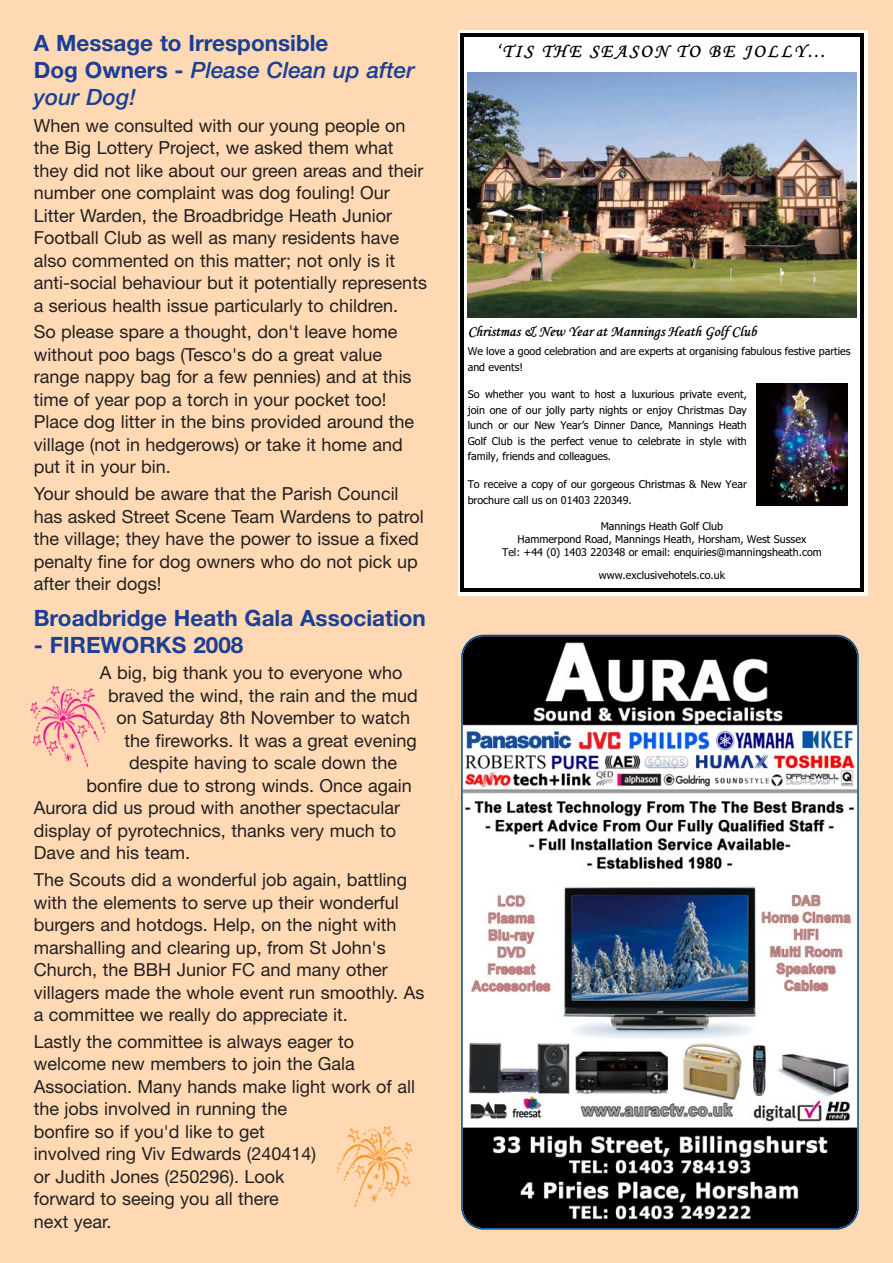
<style>
.page{position:relative;width:893px;height:1263px;background:#fff}
.page>*{position:absolute;margin:0;border:0;box-sizing:border-box;transform-origin:0 0}
.t1{font:700 22.5px/27px "Helvetica Neue";color:#1b3f94}
.t2{font:19.2px "TTE1 B8 D4 D8 o 00+WYUVCB";letter-spacing:.115em;color:#020000}
.t3{font:18px/22.5px "Helvetica Neue";color:#231f20}
.t4{font:15px "TT1205 o 00+YESHZM";color:#020000}
.t5{font:10.65px/15.5px "TT1206 o 00+PMNOMM";color:#020000}
.s1{font-weight:500;font-style:italic}
</style>
<div class="page">
<div style="left:0;top:1px;width:893px;height:1262px;background:#fed9b3"></div>
<img style="left:461px;top:635px;width:398px;height:594px">
<div style="left:458px;top:30px;width:410px;height:566px;background:#fff"></div>
<svg style="left:460px;top:34px;width:4px;height:3px"></svg>
<hr style="left:464px;top:34px;width:396px;height:3px;background:#020000">
<svg style="left:860px;top:34px;width:4px;height:3px"></svg>
<hr style="left:460px;top:37px;width:4px;height:35px;background:#020000">
<hr style="left:860px;top:37px;width:4px;height:35px;background:#020000">
<img style="left:468px;top:72px;width:389px;height:246px">
<hr style="left:460px;top:72px;width:4px;height:246px;background:#020000">
<hr style="left:860px;top:72px;width:4px;height:246px;background:#020000">
<hr style="left:460px;top:318px;width:4px;height:274px;background:#020000">
<hr style="left:464px;top:589px;width:396px;height:3px;background:#020000">
<hr style="left:860px;top:318px;width:4px;height:274px;background:#020000">
<img style="left:757px;top:384px;width:90px;height:122px">
<img style="left:30px;top:686px;width:76px;height:81px">
<img style="left:336px;top:1126px;width:77px;height:82px">
<p class="t1" style="left:34px;top:31px;width:382px">A Message to Irresponsible<br>Dog Owners - <span class="s1">Please Clean up after your Dog!</span></p>
<p class="t3" style="left:34px;top:116px;width:395px">When we consulted with our young people on the Big Lottery Project, we asked them what they did not like about our green areas and their number one complaint was dog fouling! Our Litter Warden, the Broadbridge Heath Junior Football Club as well as many residents have also commented on this matter; not only is it anti-social behaviour but it potentially represents a serious health issue particularly to children.</p>
<p class="t3" style="left:34px;top:322px;width:382px">So please spare a thought, don't leave home without poo bags (Tesco's do a great value range nappy bag for a few pennies) and at this time of year pop a torch in your pocket too!<br>Place dog litter in the bins provided around the village (not in hedgerows) or take it home and put it in your bin.</p>
<p class="t3" style="left:34px;top:484px;width:391px">Your should be aware that the Parish Council has asked Street Scene Team Wardens to patrol the village; they have the power to issue a fixed penalty fine for dog owners who do not pick up after their dogs!</p>
<p class="t1" style="left:34px;top:606px;width:394px">Broadbridge Heath Gala Association</p>
<p class="t1" style="left:34px;top:633px;width:211px">- FIREWORKS 2008</p>
<p class="t3" style="left:100px;top:663px;width:304px">A big, big thank you to everyone who</p>
<p class="t3" style="left:108px;top:686px;width:311px">braved the wind, the rain and the mud</p>
<p class="t3" style="left:116px;top:708px;width:295px">on Saturday 8th November to watch</p>
<p class="t3" style="left:125px;top:731px;width:294px">the fireworks. It was a great evening</p>
<p class="t3" style="left:129px;top:753px;width:269px">despite having to scale down the</p>
<p class="t3" style="left:87px;top:776px;width:327px">bonfire due to strong winds. Once again</p>
<p class="t3" style="left:34px;top:798px;width:368px">Aurora did us proud with another spectacular</p>
<p class="t3" style="left:34px;top:821px;width:364px">display of pyrotechnics, thanks very much to</p>
<p class="t3" style="left:34px;top:843px;width:158px">Dave and his team.</p>
<p class="t3" style="left:34px;top:870px;width:392px">The Scouts did a wonderful job again, battling with the elements to serve up their wonderful burgers and hotdogs. Help, on the night with marshalling and clearing up, from St John's Church, the BBH Junior FC and many other villagers made the whole event run smoothly. As a committee we really do appreciate it.</p>
<p class="t3" style="left:34px;top:1032px;width:383px">Lastly the committee is always eager to welcome new members to join the Gala<br>Association. Many hands make light work of all the jobs involved in running the<br>bonfire so if you'd like to get<br>involved ring Viv Edwards (240414)<br>or Judith Jones (250296). Look<br>forward to seeing you all there<br>next year.</p>
<p class="t2" style="left:495px;top:45px;width:332px">‘TIS THE SEASON TO BE JOLLY…</p>
<p class="t4" style="left:468px;top:322px;width:290px">Christmas &amp; New Year at Mannings Heath Golf Club</p>
<p class="t5" style="left:468px;top:344px;width:384px">We love a good celebration and are experts at organising fabulous festive parties and events!</p>
<p class="t5" style="left:468px;top:388px;width:281px;text-align:justify">So whether you want to host a luxurious private event, join one of our jolly party nights or enjoy Christmas Day lunch or our New Year’s Dinner Dance, Mannings Heath Golf Club is the perfect venue to celebrate in style with family, friends and colleagues.</p>
<p class="t5" style="left:468px;top:478px;width:281px">To receive a copy of our gorgeous Christmas &amp; New Year brochure call us on 01403 220349.</p>
<p class="t5" style="left:502px;top:520px;width:321px;line-height:12.9px;text-align:center">Mannings Heath Golf Club<br>Hammerpond Road, Mannings Heath, Horsham, West Sussex<br>Tel: +44 (0) 1403 220348 or email: enquiries@manningsheath.com</p>
<p class="t5" style="left:599px;top:568px;width:128px">www.exclusivehotels.co.uk</p>
</div>
